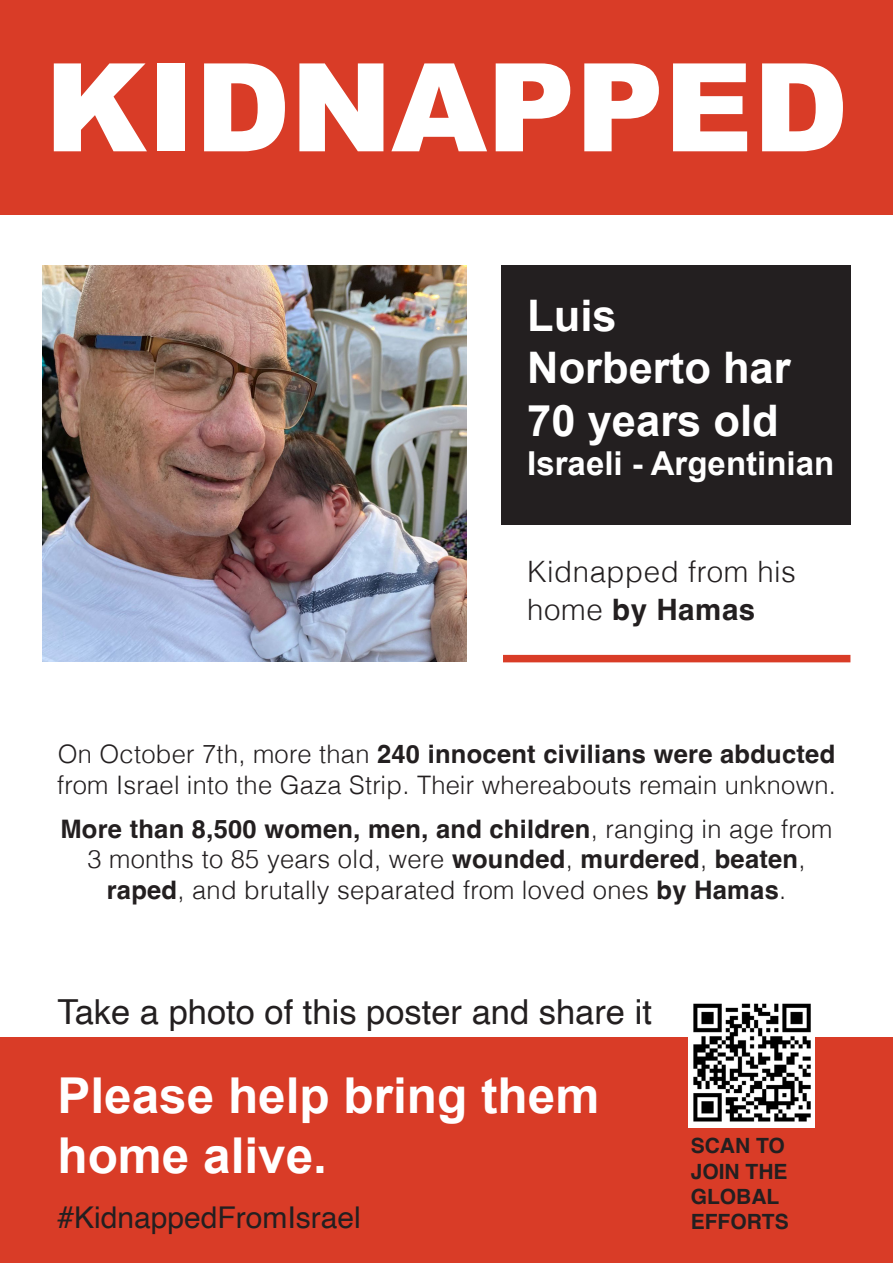
<style>
.page{position:relative;width:893px;height:1263px;background:#fff}
.page>*{position:absolute;margin:0;border:0;box-sizing:border-box;transform-origin:0 0}
.t1{font:900 122.7px "Arial";color:#fff}
.t2{font:700 49.5px/59.4px "Arial";color:#fff}
.t3{font:700 43.5px "Arial";color:#fff}
.t4{font:34.5px "Helvetica";color:#231f20}
.t5{font:700 33px "Arial";color:#fff}
.t6{font:30px "Helvetica";color:#231f20}
.t7{font:300 29.4px/37.8px "Helvetica";letter-spacing:.02em;color:#231f20}
.t8{font:300 25.5px/30.6px "Helvetica";letter-spacing:.01em;color:#231f20}
.t9{font:700 21px/25.2px "Helvetica";color:#231f20}
.s1{font-weight:700}
</style>
<div class="page">
<div style="left:0;top:1037px;width:893px;height:226px;background:#d93c27"></div>
<div style="left:0;top:0;width:893px;height:215px;background:#d93c27"></div>
<div style="left:502px;top:266px;width:349px;height:259px;background:#231f20"></div>
<div style="left:503px;top:655px;width:347px;height:7px;background:#d93c27"></div>
<img style="left:689px;top:1003px;width:126px;height:124px">
<img style="left:43px;top:266px;width:423px;height:395px">
<h1 class="t1" style="left:45px;top:18px;width:805px">KIDNAPPED</h1>
<p class="t3" style="left:527px;top:287px;width:91px">Luis</p>
<p class="t3" style="left:527px;top:339px;width:265px">Norberto har</p>
<p class="t3" style="left:527px;top:392px;width:253px">70 years old</p>
<p class="t5" style="left:527px;top:442px;width:308px">Israeli - Argentinian</p>
<p class="t7" style="left:527px;top:550px;width:270px">Kidnapped from his home <span class="s1">by Hamas</span></p>
<p class="t8" style="left:57px;top:737px;width:780px">On October 7th, more than <span class="s1">240 innocent civilians were abducted </span>from Israel into the Gaza Strip. Their whereabouts remain unknown.</p>
<p class="t8" style="left:60px;top:811px;width:774px;text-align:center"><span class="s1">More than 8,500 women, men, and children</span>, ranging in age from<br>3 months to 85 years old, were <span class="s1">wounded</span>, <span class="s1">murdered</span>, <span class="s1">beaten</span>, <span class="s1">raped</span>, and brutally separated from loved ones <span class="s1">by Hamas</span>.</p>
<h3 class="t4" style="left:57px;top:985px;width:596px">Take a photo of this poster and share it</h3>
<h2 class="t2" style="left:57px;top:1068px;width:543px">Please help bring them home alive.</h2>
<p class="t6" style="left:57px;top:1194px;width:305px">#KidnappedFromIsrael</p>
<p class="t9" style="left:691px;top:1136px;width:100px">SCAN TO<br>JOIN THE<br>GLOBAL<br>EFFORTS</p>
</div>
